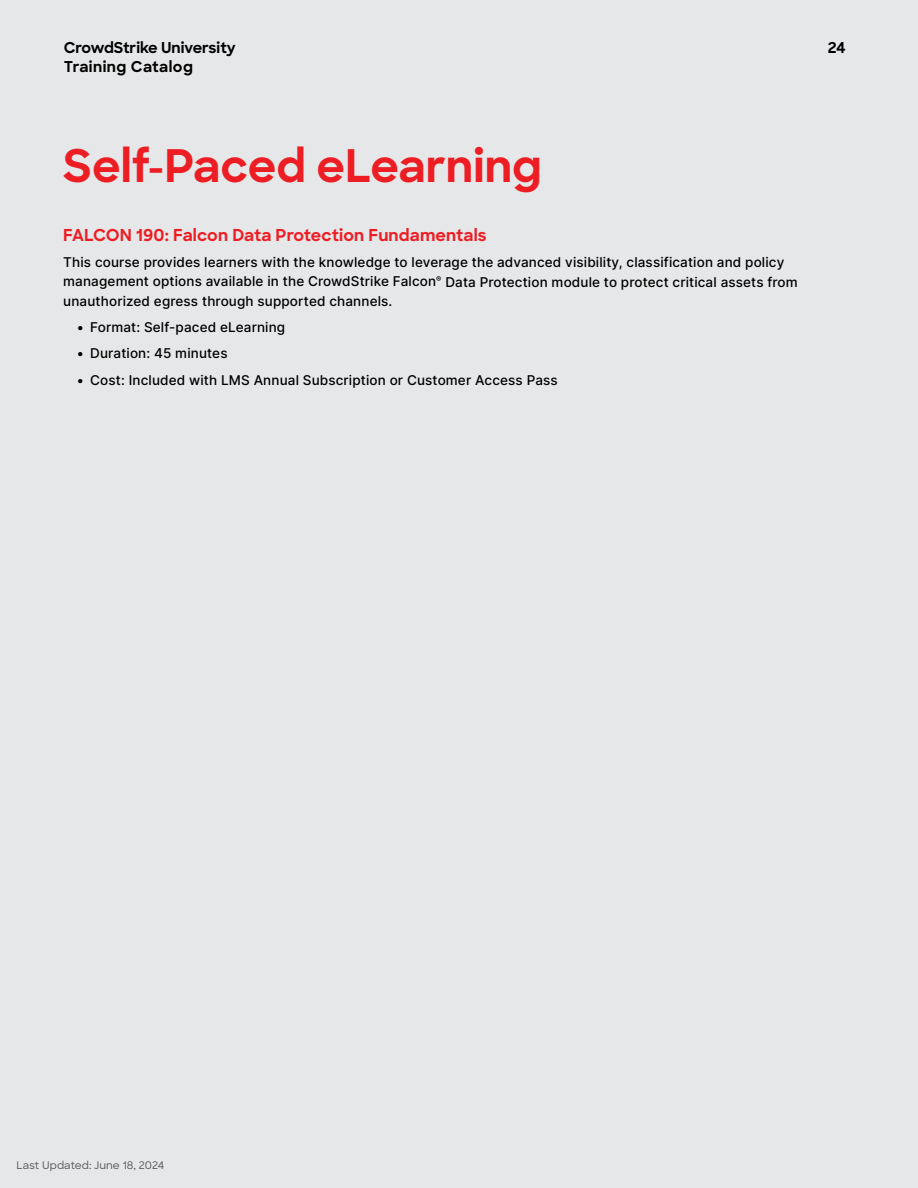
<style>
.page{position:relative;width:918px;height:1188px;background:#e6e7e8}
.page>*{position:absolute;margin:0;border:0;box-sizing:border-box;transform-origin:0 0}
.t1{font:700 45px "Crowdstrike Sharp Sans";color:#ed1d24}
.t2{font:700 16.5px "Crowdstrike Sharp Sans";letter-spacing:.01em;color:#ed1d24}
.t3{font:700 15px/19.8px "Crowdstrike Sharp Sans";color:#000}
.t4{font:500 13.5px/19.5px "Inter";letter-spacing:.01em;color:#000}
.t5{font:10.5px "Crowdstrike Sharp Sans Mdm";letter-spacing:.01em;color:#58595b}
</style>
<div class="page">
<p class="t3" style="left:64px;top:37px;width:174px">CrowdStrike University<br>Training Catalog</p>
<p class="t3" style="left:828px;top:37px;width:20px">24</p>
<h1 class="t1" style="left:63px;top:133px;width:480px">Self-Paced eLearning</h1>
<p class="t2" style="left:63px;top:223px;width:425px">FALCON 190: Falcon Data Protection Fundamentals</p>
<p class="t4" style="left:63px;top:252px;width:736px">This course provides learners with the knowledge to leverage the advanced visibility, classification and policy management options available in the CrowdStrike Falcon<sup>®</sup> Data Protection module to protect critical assets from unauthorized egress through supported channels.</p>
<p class="t4" style="left:77px;top:317px;width:210px">• Format: Self-paced eLearning</p>
<p class="t4" style="left:77px;top:343px;width:152px">• Duration: 45 minutes</p>
<p class="t4" style="left:77px;top:370px;width:483px">• Cost: Included with LMS Annual Subscription or Customer Access Pass</p>
<p class="t5" style="left:16px;top:1157px;width:149px">Last Updated: June 18, 2024</p>
</div>
